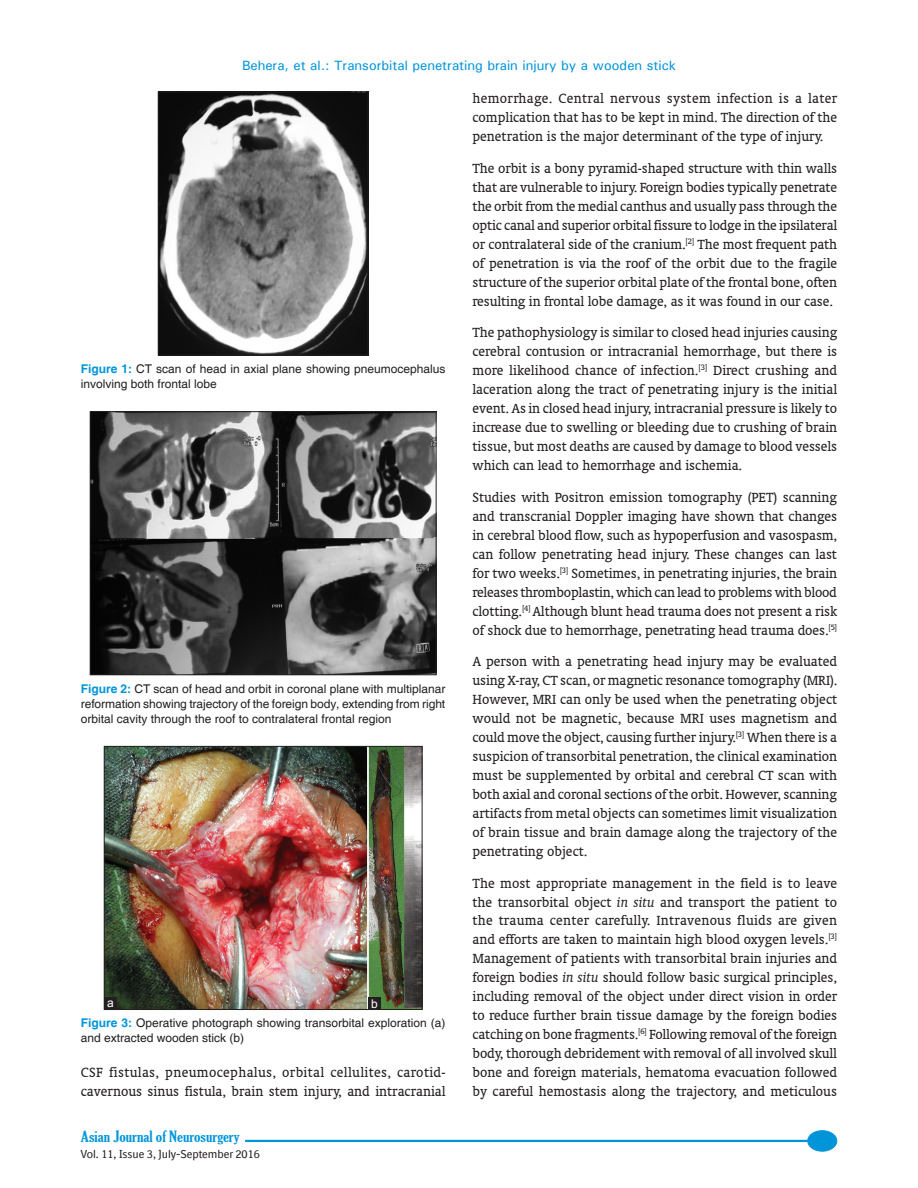
<style>
.page{position:relative;width:918px;height:1188px;background:#fff}
.page>*{position:absolute;margin:0;border:0;box-sizing:border-box;transform-origin:0 0}
.TX{font:15px/18.9px "Oranda BT";color:#231f20;text-align:justify}
.RF{font:extra-condensed 15px "Gloucester";color:#0095d9;scale:1.25 1}
.t1{font:500 13.5px "Univers";color:#0095d9}
.FGC{font:12px/15px "Helvetica";color:#231f20}
.LABEL{font:12px "Arial";color:#fff}
.RF_RECTO_1{font:11.25px "BI Sans";letter-spacing:-.005em;color:#231f20}
.s1{font-weight:700;color:#0095d9}
.s2{font-style:italic}
</style>
<div class="page">
<div style="left:808px;top:1131px;width:29px;height:20px;background:#0095d9;border-radius:50%"></div>
<div style="left:807px;top:1130px;width:30px;height:22px;border:1px solid #0095d9;border-radius:50%"></div>
<hr style="left:245px;top:1140px;width:567px;height:2px;background:#0095d9">
<img style="left:160px;top:94px;width:206px;height:259px">
<div style="left:158px;top:92px;width:210px;height:263px;border:1px solid #231f20"></div>
<img style="left:92px;top:413px;width:342px;height:260px">
<div style="left:90px;top:411px;width:346px;height:264px;border:1px solid #231f20"></div>
<img style="left:106px;top:748px;width:314px;height:260px">
<div style="left:104px;top:746px;width:318px;height:264px;border:1px solid #231f20"></div>
<div style="left:368px;top:997px;width:13px;height:13px;background:#231f20"></div>
<div style="left:104px;top:997px;width:13px;height:13px;background:#231f20"></div>
<p class="t1" style="left:242px;top:57px;width:436px">Behera, et al.: Transorbital penetrating brain injury by a wooden stick</p>
<p class="FGC" style="left:81px;top:362px;width:366px"><span class="s1">Figure 1:</span> CT scan of head in axial plane showing pneumocephalus involving both frontal lobe</p>
<p class="FGC" style="left:81px;top:681px;width:366px;text-align:justify"><span class="s1">Figure 2:</span> CT scan of head and orbit in coronal plane with multiplanar reformation showing trajectory of the foreign body, extending from right orbital cavity through the roof to contralateral frontal region</p>
<p class="LABEL" style="left:107px;top:994px;width:8px">a</p>
<p class="LABEL" style="left:371px;top:995px;width:8px">b</p>
<p class="FGC" style="left:81px;top:1016px;width:366px"><span class="s1">Figure 3:</span> Operative photograph showing transorbital exploration (a) and extracted wooden stick (b)</p>
<p class="TX" style="left:81px;top:1063px;width:366px">CSF fistulas, pneumocephalus, orbital cellulites, carotid&shy;cavernous sinus fistula, brain stem injury, and intracranial</p>
<p class="RF" style="left:81px;top:1128px;width:129px">Asian Journal of Neurosurgery</p>
<p class="RF_RECTO_1" style="left:81px;top:1148px;width:181px">Vol. 11, Issue 3, July‑September 2016</p>
<p class="TX" style="left:472px;top:89px;width:366px">hemorrhage. Central nervous system infection is a later complication that has to be kept in mind. The direction of the penetration is the major determinant of the type of injury.</p>
<p class="TX" style="left:472px;top:159px;width:366px">The orbit is a bony pyramid-shaped structure with thin walls that are vulnerable to injury. Foreign bodies typically penetrate the orbit from the medial canthus and usually pass through the optic canal and superior orbital fissure to lodge in the ipsilateral or contralateral side of the cranium.<sup>[2]</sup> The most frequent path of penetration is via the roof of the orbit due to the fragile structure of the superior orbital plate of the frontal bone, often resulting in frontal lobe damage, as it was found in our case.</p>
<p class="TX" style="left:472px;top:323px;width:366px">The pathophysiology is similar to closed head injuries causing cerebral contusion or intracranial hemorrhage, but there is more likelihood chance of infection.<sup>[3]</sup> Direct crushing and laceration along the tract of penetrating injury is the initial event. As in closed head injury, intracranial pressure is likely to increase due to swelling or bleeding due to crushing of brain tissue, but most deaths are caused by damage to blood vessels which can lead to hemorrhage and ischemia.</p>
<p class="TX" style="left:472px;top:487px;width:366px">Studies with Positron emission tomography (PET) scanning and transcranial Doppler imaging have shown that changes in cerebral blood flow, such as hypoperfusion and vasospasm, can follow penetrating head injury. These changes can last for two weeks.<sup>[3]</sup> Sometimes, in penetrating injuries, the brain releases thromboplastin, which can lead to problems with blood clotting.<sup>[4]</sup> Although blunt head trauma does not present a risk of shock due to hemorrhage, penetrating head trauma does.<sup>[5]</sup></p>
<p class="TX" style="left:472px;top:652px;width:366px">A person with a penetrating head injury may be evaluated using X-ray, CT scan, or magnetic resonance tomography (MRI).<br>However, MRI can only be used when the penetrating object would not be magnetic, because MRI uses magnetism and could move the object, causing further injury.<sup>[3]</sup> When there is a suspicion of transorbital penetration, the clinical examination must be supplemented by orbital and cerebral CT scan with both axial and coronal sections of the orbit. However, scanning artifacts from metal objects can sometimes limit visualization of brain tissue and brain damage along the trajectory of the penetrating object.</p>
<p class="TX" style="left:472px;top:873px;width:366px">The most appropriate management in the field is to leave the transorbital object <span class="s2">in situ</span> and transport the patient to the trauma center carefully. Intravenous fluids are given and efforts are taken to maintain high blood oxygen levels.<sup>[3] </sup>Management of patients with transorbital brain injuries and foreign bodies <span class="s2">in situ</span> should follow basic surgical principles, including removal of the object under direct vision in order to reduce further brain tissue damage by the foreign bodies catching on bone fragments.<sup>[6]</sup> Following removal of the foreign body, thorough debridement with removal of all involved skull bone and foreign materials, hematoma evacuation followed by careful hemostasis along the trajectory, and meticulous</p>
</div>
